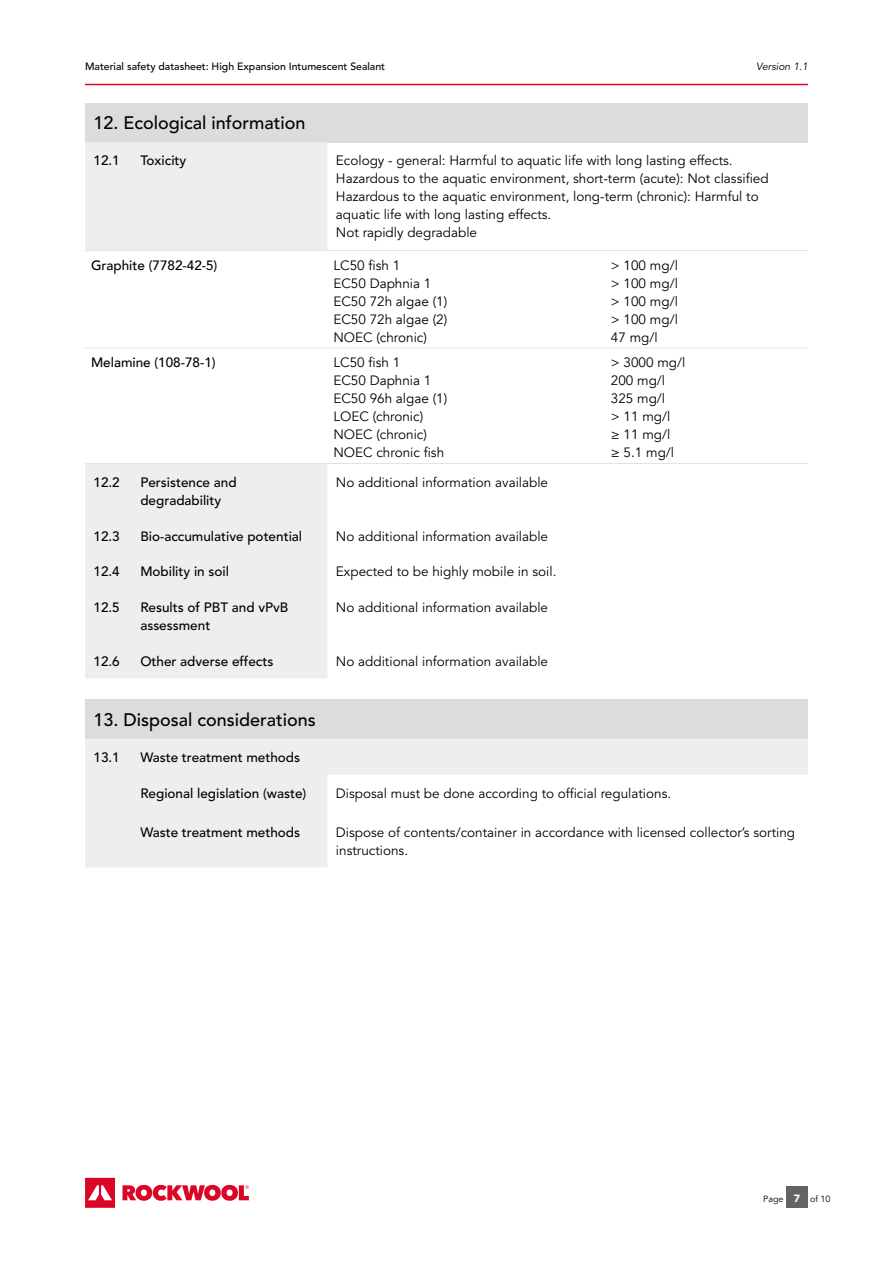
<style>
.page{position:relative;width:893px;height:1263px;background:#fff}
.page>*{position:absolute;margin:0;border:0;box-sizing:border-box;transform-origin:0 0}
.t1{font:500 18px "Avenir LT Std";color:#000}
.t2{font:13.5px/18px "Avenir LT Std";color:#000}
.t3{font:13.5px/18px "Avenir";color:#000}
.t4{font:500 13.5px/18px "Avenir LT Std";color:#000}
.t5{font:500 13.5px "Avenir";color:#000}
.t6{font:500 10.5px "Avenir LT Std";color:#000}
.t7{font:italic 10.5px "Avenir LT Std";color:#000}
.t8{font:9px "Avenir LT Std";color:#000}
.s1{font-family:"Avenir";font-weight:900;font-size:10.5px;color:#fff}
</style>
<div class="page">
<svg style="left:85px;top:1178px;width:30px;height:30px"></svg>
<svg style="left:122px;top:1185px;width:127px;height:16px"></svg>
<div style="left:786px;top:1186px;width:21px;height:22px;background:#646363"></div>
<hr style="left:85px;top:84px;width:723px;height:1px;background:#db0626">
<div style="left:85px;top:700px;width:723px;height:39px;background:#dddcdc"></div>
<svg style="left:85px;top:739px;width:723px;height:128px;fill:#eee"></svg>
<div style="left:85px;top:103px;width:723px;height:39px;background:#dddcdc"></div>
<div style="left:85px;top:142px;width:242px;height:108px;background:#eee"></div>
<div style="left:85px;top:464px;width:242px;height:214px;background:#eee"></div>
<hr style="left:85px;top:250px;width:242px;height:1px;background:#e3e3e3">
<hr style="left:327px;top:250px;width:278px;height:1px;background:#e3e3e3">
<hr style="left:605px;top:250px;width:203px;height:1px;background:#e3e3e3">
<hr style="left:85px;top:347px;width:242px;height:1px;background:#e3e3e3">
<hr style="left:327px;top:347px;width:278px;height:1px;background:#e3e3e3">
<hr style="left:605px;top:347px;width:203px;height:1px;background:#e3e3e3">
<hr style="left:85px;top:463px;width:242px;height:1px;background:#e3e3e3">
<hr style="left:327px;top:463px;width:278px;height:1px;background:#e3e3e3">
<hr style="left:605px;top:463px;width:203px;height:1px;background:#e3e3e3">
<p class="t6" style="left:85px;top:60px;width:302px">Material safety datasheet: High Expansion Intumescent Sealant</p>
<p class="t7" style="left:756px;top:60px;width:53px">Version 1.1</p>
<h1 class="t1" style="left:94px;top:113px;width:214px">12. Ecological information</h1>
<p class="t4" style="left:94px;top:152px;width:28px">12.1</p>
<p class="t4" style="left:140px;top:152px;width:48px">Toxicity</p>
<p class="t2" style="left:336px;top:152px;width:434px">Ecology - general: Harmful to aquatic life with long lasting effects.<br>Hazardous to the aquatic environment, short-term (acute): Not classified Hazardous to the aquatic environment, long-term (chronic): Harmful to aquatic life with long lasting effects.<br>Not rapidly degradable</p>
<p class="t5" style="left:91px;top:254px;width:128px">Graphite (7782-42-5)</p>
<p class="t3" style="left:333px;top:256px;width:115px">LC50 fish 1<br>EC50 Daphnia 1<br>EC50 72h algae (1)<br>EC50 72h algae (2)<br>NOEC (chronic)</p>
<p class="t3" style="left:611px;top:256px;width:69px;text-align:justify">&gt; 100 mg/l &gt; 100 mg/l &gt; 100 mg/l &gt; 100 mg/l 47 mg/l</p>
<p class="t5" style="left:91px;top:351px;width:126px">Melamine (108-78-1)</p>
<p class="t3" style="left:333px;top:354px;width:115px">LC50 fish 1<br>EC50 Daphnia 1<br>EC50 96h algae (1)<br>LOEC (chronic)<br>NOEC (chronic)<br>NOEC chronic fish</p>
<p class="t3" style="left:611px;top:354px;width:76px">&gt; 3000 mg/l<br>200 mg/l<br>325 mg/l<br>&gt; 11 mg/l<br>≥ 11 mg/l<br>≥ 5.1 mg/l</p>
<p class="t4" style="left:94px;top:473px;width:28px">12.2</p>
<p class="t4" style="left:140px;top:473px;width:98px">Persistence and degradability</p>
<p class="t2" style="left:336px;top:474px;width:214px">No additional information available</p>
<p class="t4" style="left:94px;top:527px;width:28px">12.3</p>
<p class="t4" style="left:140px;top:527px;width:163px">Bio-accumulative potential</p>
<p class="t2" style="left:336px;top:527px;width:214px">No additional information available</p>
<p class="t4" style="left:94px;top:563px;width:28px">12.4</p>
<p class="t4" style="left:140px;top:563px;width:90px">Mobility in soil</p>
<p class="t2" style="left:336px;top:563px;width:222px">Expected to be highly mobile in soil.</p>
<p class="t4" style="left:94px;top:599px;width:28px">12.5</p>
<p class="t4" style="left:140px;top:599px;width:150px">Results of PBT and vPvB assessment</p>
<p class="t2" style="left:336px;top:599px;width:214px">No additional information available</p>
<p class="t4" style="left:94px;top:652px;width:28px">12.6</p>
<p class="t4" style="left:140px;top:652px;width:135px">Other adverse effects</p>
<p class="t2" style="left:336px;top:652px;width:214px">No additional information available</p>
<h1 class="t1" style="left:94px;top:709px;width:224px">13. Disposal considerations</h1>
<p class="t4" style="left:94px;top:748px;width:28px">13.1</p>
<p class="t4" style="left:140px;top:748px;width:161px">Waste treatment methods</p>
<p class="t4" style="left:140px;top:784px;width:168px">Regional legislation (waste)</p>
<p class="t2" style="left:336px;top:784px;width:337px">Disposal must be done according to official regulations.</p>
<p class="t4" style="left:140px;top:823px;width:161px">Waste treatment methods</p>
<p class="t2" style="left:336px;top:823px;width:461px">Dispose of contents/container in accordance with licensed collector’s sorting instructions.</p>
<p class="t8" style="left:763px;top:1194px;width:38px">Page <span class="s1">7</span></p>
<p class="t8" style="left:810px;top:1194px;width:22px">of 10</p>
</div>
